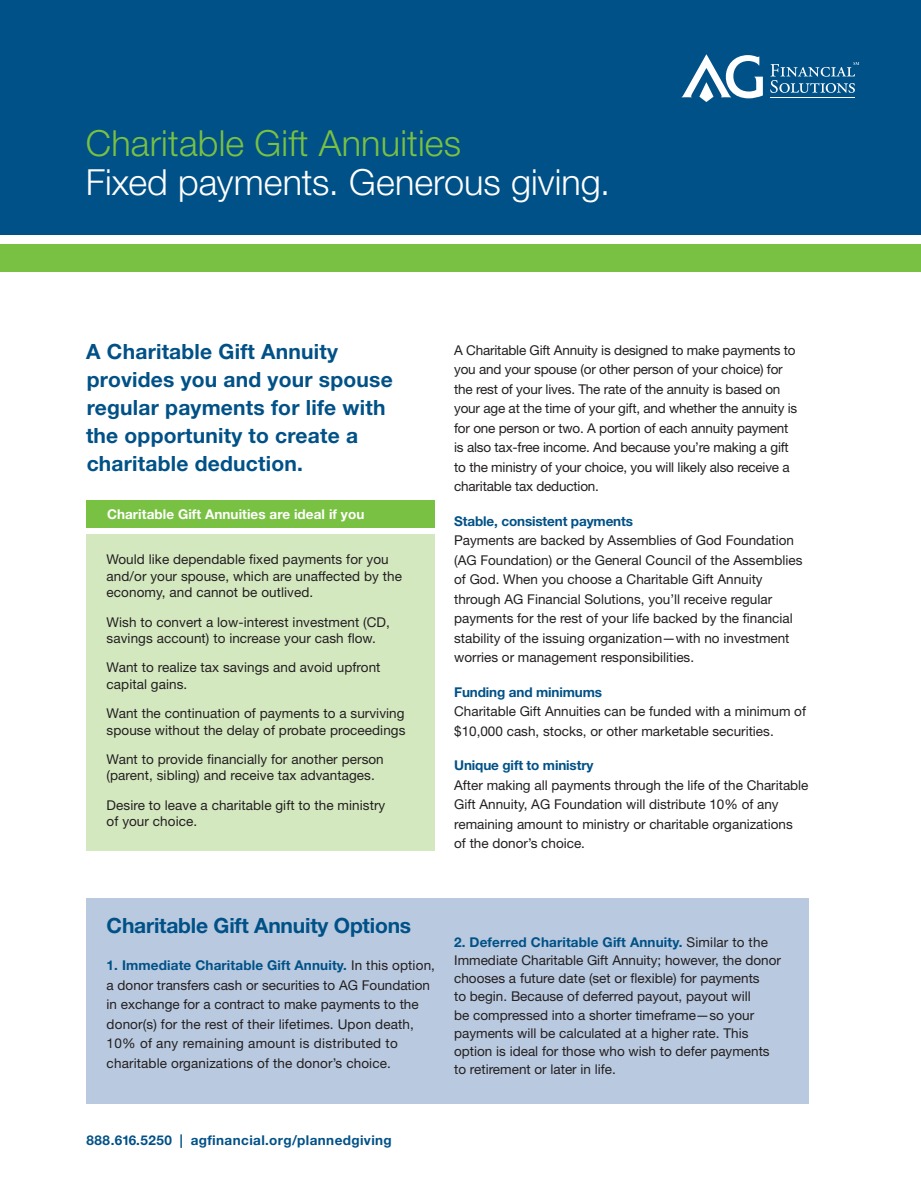
<style>
.page{position:relative;width:921px;height:1191px;background:#fff}
.page>*{position:absolute;margin:0;border:0;box-sizing:border-box;transform-origin:0 0}
.t1{font:300 36px "Helvetica Neue LT Std";color:#fff}
.t2{font:300 36px "Helvetica Neue LT Std";letter-spacing:.005em;color:#79c142}
.t3{font:700 21px/28.2px "Helvetica Neue LT Std";letter-spacing:.01em;color:#005187}
.t4{font:700 21px "Helvetica Neue LT Std";letter-spacing:-.01em;color:#005187}
.t5{font:13.5px/19.5px "Helvetica Neue LT Std";color:#231f20}
.t6{font:700 13.5px "Helvetica Neue LT Std";letter-spacing:-.01em;color:#005187}
.t7{font:700 13.5px "Helvetica Neue LT Std";letter-spacing:.03em;color:#005187}
.t8{font:700 13.5px "Helvetica Neue LT Std";letter-spacing:.005em;color:#fff}
.s1{font-weight:700;color:#005187}
</style>
<div class="page">
<div style="left:0;top:0;width:920px;height:234px;background:#005187"></div>
<div style="left:0;top:244px;width:920px;height:27px;background:#79c142"></div>
<div style="left:86px;top:898px;width:722px;height:205px;background:#b9c9df"></div>
<div style="left:86px;top:500px;width:348px;height:27px;background:#79c142"></div>
<div style="left:86px;top:534px;width:348px;height:316px;background:#d4e8c0"></div>
<hr style="left:770px;top:97px;width:84px;height:1px;background:#fff">
<svg style="left:770px;top:62px;width:89px;height:31px"></svg>
<svg style="left:681px;top:54px;width:81px;height:48px"></svg>
<h1 class="t2" style="left:86px;top:121px;width:377px">Charitable Gift Annuities</h1>
<h1 class="t1" style="left:86px;top:160px;width:525px">Fixed payments. Generous giving.</h1>
<h2 class="t3" style="left:86px;top:336px;width:308px">A Charitable Gift Annuity provides you and your spouse regular payments for life with the opportunity to create a charitable deduction.</h2>
<p class="t8" style="left:107px;top:505px;width:259px">Charitable Gift Annuities are ideal if you</p>
<p class="t5" style="left:107px;top:551px;width:297px;line-height:16.2px">Would like dependable fixed payments for you and/or your spouse, which are unaffected by the economy, and cannot be outlived.</p>
<p class="t5" style="left:107px;top:613px;width:285px;line-height:16.2px">Wish to convert a low-interest investment (CD, savings account) to increase your cash flow.</p>
<p class="t5" style="left:107px;top:659px;width:275px;line-height:16.2px">Want to realize tax savings and avoid upfront capital gains.</p>
<p class="t5" style="left:107px;top:705px;width:300px;line-height:16.2px">Want the continuation of payments to a surviving spouse without the delay of probate proceedings</p>
<p class="t5" style="left:107px;top:751px;width:279px;line-height:16.2px">Want to provide financially for another person (parent, sibling) and receive tax advantages.</p>
<p class="t5" style="left:107px;top:797px;width:280px;line-height:16.2px">Desire to leave a charitable gift to the ministry of your choice.</p>
<p class="t5" style="left:454px;top:340px;width:344px">A Charitable Gift Annuity is designed to make payments to you and your spouse (or other person of your choice) for the rest of your lives. The rate of the annuity is based on your age at the time of your gift, and whether the annuity is for one person or two. A portion of each annuity payment is also tax-free income. And because you’re making a gift to the ministry of your choice, you will likely also receive a charitable tax deduction.</p>
<p class="t6" style="left:454px;top:512px;width:180px">Stable, consistent payments</p>
<p class="t5" style="left:454px;top:530px;width:350px">Payments are backed by Assemblies of God Foundation (AG Foundation) or the General Council of the Assemblies of God. When you choose a Charitable Gift Annuity through AG Financial Solutions, you’ll receive regular payments for the rest of your life backed by the financial stability of the issuing organization—with no investment worries or management responsibilities.</p>
<p class="t6" style="left:454px;top:683px;width:149px">Funding and minimums</p>
<p class="t5" style="left:454px;top:701px;width:353px">Charitable Gift Annuities can be funded with a minimum of $10,000 cash, stocks, or other marketable securities.</p>
<p class="t6" style="left:454px;top:757px;width:141px">Unique gift to ministry</p>
<p class="t5" style="left:454px;top:775px;width:356px">After making all payments through the life of the Charitable Gift Annuity, AG Foundation will distribute 10% of any remaining amount to ministry or charitable organizations<br>of the donor’s choice.</p>
<h2 class="t4" style="left:107px;top:912px;width:306px">Charitable Gift Annuity Options</h2>
<p class="t5" style="left:107px;top:955px;width:330px"><span class="s1">1. Immediate Charitable Gift Annuity.</span> In this option, a donor transfers cash or securities to AG Foundation in exchange for a contract to make payments to the donor(s) for the rest of their lifetimes. Upon death, 10% of any remaining amount is distributed to charitable organizations of the donor’s choice.</p>
<p class="t5" style="left:454px;top:933px;width:328px;line-height:18px"><span class="s1">2. Deferred Charitable Gift Annuity.</span> Similar to the Immediate Charitable Gift Annuity; however, the donor chooses a future date (set or flexible) for payments<br>to begin. Because of deferred payout, payout will<br>be compressed into a shorter timeframe—so your payments will be calculated at a higher rate. This option is ideal for those who wish to defer payments to retirement or later in life.</p>
<p class="t7" style="left:86px;top:1131px;width:307px">888.616.5250 | agfinancial.org/plannedgiving</p>
</div>
